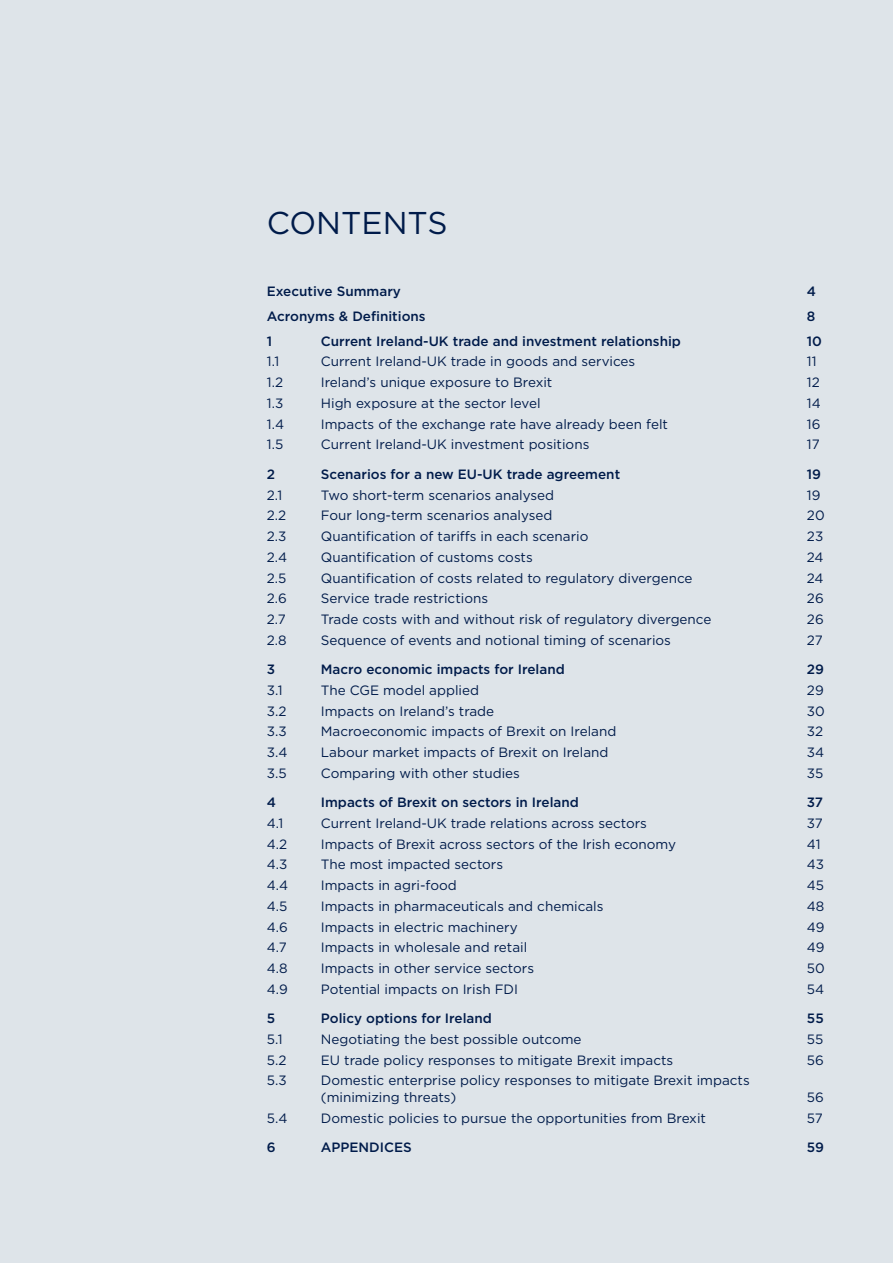
<style>
.page{position:relative;width:893px;height:1263px;background:#fff}
.page>*{position:absolute;margin:0;border:0;box-sizing:border-box;transform-origin:0 0}
.t1{font:31.5px "Gotham";color:#001b4a}
.t2{font:13.5px/16.5px "Gotham";color:#001b4a}
.t3{font:500 13.5px "Gotham";color:#001b4a}
</style>
<div class="page">
<div style="left:1px;top:0;width:892px;height:1263px;background:#dee4e9"></div>
<h1 class="t1" style="left:267px;top:206px;width:182px">CONTENTS</h1>
<p class="t3" style="left:267px;top:282px;width:136px">Executive Summary</p>
<p class="t3" style="left:807px;top:282px;width:11px">4</p>
<p class="t3" style="left:267px;top:307px;width:160px">Acronyms &amp; Definitions</p>
<p class="t3" style="left:807px;top:307px;width:10px">8</p>
<p class="t3" style="left:267px;top:332px;width:7px">1</p>
<p class="t3" style="left:321px;top:332px;width:362px">Current Ireland-UK trade and investment relationship</p>
<p class="t3" style="left:807px;top:332px;width:17px">10</p>
<p class="t2" style="left:267px;top:353px;width:14px">1.1</p>
<p class="t2" style="left:321px;top:353px;width:316px">Current Ireland-UK trade in goods and services</p>
<p class="t2" style="left:807px;top:353px;width:11px">11</p>
<p class="t2" style="left:267px;top:374px;width:18px">1.2</p>
<p class="t2" style="left:321px;top:374px;width:233px">Ireland’s unique exposure to Brexit</p>
<p class="t2" style="left:807px;top:374px;width:14px">12</p>
<p class="t2" style="left:267px;top:395px;width:18px">1.3</p>
<p class="t2" style="left:321px;top:395px;width:221px">High exposure at the sector level</p>
<p class="t2" style="left:807px;top:395px;width:15px">14</p>
<p class="t2" style="left:267px;top:415px;width:19px">1.4</p>
<p class="t2" style="left:321px;top:415px;width:349px">Impacts of the exchange rate have already been felt</p>
<p class="t2" style="left:807px;top:415px;width:15px">16</p>
<p class="t2" style="left:267px;top:436px;width:18px">1.5</p>
<p class="t2" style="left:321px;top:436px;width:270px">Current Ireland-UK investment positions</p>
<p class="t2" style="left:807px;top:436px;width:14px">17</p>
<p class="t3" style="left:267px;top:465px;width:10px">2</p>
<p class="t3" style="left:321px;top:465px;width:301px">Scenarios for a new EU-UK trade agreement</p>
<p class="t3" style="left:807px;top:465px;width:16px">19</p>
<p class="t2" style="left:267px;top:486px;width:17px">2.1</p>
<p class="t2" style="left:321px;top:486px;width:235px">Two short-term scenarios analysed</p>
<p class="t2" style="left:807px;top:486px;width:15px">19</p>
<p class="t2" style="left:267px;top:507px;width:21px">2.2</p>
<p class="t2" style="left:321px;top:507px;width:233px">Four long-term scenarios analysed</p>
<p class="t2" style="left:807px;top:507px;width:19px">20</p>
<p class="t2" style="left:267px;top:528px;width:21px">2.3</p>
<p class="t2" style="left:321px;top:528px;width:269px">Quantification of tariffs in each scenario</p>
<p class="t2" style="left:807px;top:528px;width:18px">23</p>
<p class="t2" style="left:267px;top:548px;width:22px">2.4</p>
<p class="t2" style="left:321px;top:548px;width:213px">Quantification of customs costs</p>
<p class="t2" style="left:807px;top:548px;width:18px">24</p>
<p class="t2" style="left:267px;top:569px;width:21px">2.5</p>
<p class="t2" style="left:321px;top:569px;width:373px">Quantification of costs related to regulatory divergence</p>
<p class="t2" style="left:807px;top:569px;width:18px">24</p>
<p class="t2" style="left:267px;top:590px;width:22px">2.6</p>
<p class="t2" style="left:321px;top:590px;width:169px">Service trade restrictions</p>
<p class="t2" style="left:807px;top:590px;width:18px">26</p>
<p class="t2" style="left:267px;top:611px;width:21px">2.7</p>
<p class="t2" style="left:321px;top:611px;width:392px">Trade costs with and without risk of regulatory divergence</p>
<p class="t2" style="left:807px;top:611px;width:18px">26</p>
<p class="t2" style="left:267px;top:631px;width:21px">2.8</p>
<p class="t2" style="left:321px;top:631px;width:352px">Sequence of events and notional timing of scenarios</p>
<p class="t2" style="left:807px;top:631px;width:17px">27</p>
<p class="t3" style="left:267px;top:660px;width:10px">3</p>
<p class="t3" style="left:321px;top:660px;width:245px">Macro economic impacts for Ireland</p>
<p class="t3" style="left:807px;top:660px;width:19px">29</p>
<p class="t2" style="left:267px;top:681px;width:17px">3.1</p>
<p class="t2" style="left:321px;top:681px;width:160px">The CGE model applied</p>
<p class="t2" style="left:807px;top:681px;width:18px">29</p>
<p class="t2" style="left:267px;top:702px;width:21px">3.2</p>
<p class="t2" style="left:321px;top:702px;width:175px">Impacts on Ireland’s trade</p>
<p class="t2" style="left:807px;top:702px;width:19px">30</p>
<p class="t2" style="left:267px;top:723px;width:21px">3.3</p>
<p class="t2" style="left:321px;top:723px;width:297px">Macroeconomic impacts of Brexit on Ireland</p>
<p class="t2" style="left:807px;top:723px;width:18px">32</p>
<p class="t2" style="left:267px;top:744px;width:22px">3.4</p>
<p class="t2" style="left:321px;top:744px;width:289px">Labour market impacts of Brexit on Ireland</p>
<p class="t2" style="left:807px;top:744px;width:19px">34</p>
<p class="t2" style="left:267px;top:764px;width:21px">3.5</p>
<p class="t2" style="left:321px;top:764px;width:201px">Comparing with other studies</p>
<p class="t2" style="left:807px;top:764px;width:18px">35</p>
<p class="t3" style="left:267px;top:793px;width:11px">4</p>
<p class="t3" style="left:321px;top:793px;width:260px">Impacts of Brexit on sectors in Ireland</p>
<p class="t3" style="left:807px;top:793px;width:18px">37</p>
<p class="t2" style="left:267px;top:814px;width:18px">4.1</p>
<p class="t2" style="left:321px;top:814px;width:328px">Current Ireland-UK trade relations across sectors</p>
<p class="t2" style="left:807px;top:814px;width:17px">37</p>
<p class="t2" style="left:267px;top:835px;width:22px">4.2</p>
<p class="t2" style="left:321px;top:835px;width:357px">Impacts of Brexit across sectors of the Irish economy</p>
<p class="t2" style="left:807px;top:835px;width:15px">41</p>
<p class="t2" style="left:267px;top:856px;width:22px">4.3</p>
<p class="t2" style="left:321px;top:856px;width:184px">The most impacted sectors</p>
<p class="t2" style="left:807px;top:856px;width:19px">43</p>
<p class="t2" style="left:267px;top:877px;width:23px">4.4</p>
<p class="t2" style="left:321px;top:877px;width:137px">Impacts in agri-food</p>
<p class="t2" style="left:807px;top:877px;width:19px">45</p>
<p class="t2" style="left:267px;top:897px;width:22px">4.5</p>
<p class="t2" style="left:321px;top:897px;width:284px">Impacts in pharmaceuticals and chemicals</p>
<p class="t2" style="left:807px;top:897px;width:19px">48</p>
<p class="t2" style="left:267px;top:918px;width:23px">4.6</p>
<p class="t2" style="left:321px;top:918px;width:198px">Impacts in electric machinery</p>
<p class="t2" style="left:807px;top:918px;width:19px">49</p>
<p class="t2" style="left:267px;top:939px;width:22px">4.7</p>
<p class="t2" style="left:321px;top:939px;width:208px">Impacts in wholesale and retail</p>
<p class="t2" style="left:807px;top:939px;width:19px">49</p>
<p class="t2" style="left:267px;top:960px;width:22px">4.8</p>
<p class="t2" style="left:321px;top:960px;width:215px">Impacts in other service sectors</p>
<p class="t2" style="left:807px;top:960px;width:19px">50</p>
<p class="t2" style="left:267px;top:980px;width:23px">4.9</p>
<p class="t2" style="left:321px;top:980px;width:199px">Potential impacts on Irish FDI</p>
<p class="t2" style="left:807px;top:980px;width:19px">54</p>
<p class="t3" style="left:267px;top:1009px;width:10px">5</p>
<p class="t3" style="left:321px;top:1009px;width:173px">Policy options for Ireland</p>
<p class="t3" style="left:807px;top:1009px;width:18px">55</p>
<p class="t2" style="left:267px;top:1030px;width:17px">5.1</p>
<p class="t2" style="left:321px;top:1030px;width:262px">Negotiating the best possible outcome</p>
<p class="t2" style="left:807px;top:1030px;width:18px">55</p>
<p class="t2" style="left:267px;top:1051px;width:21px">5.2</p>
<p class="t2" style="left:321px;top:1051px;width:354px">EU trade policy responses to mitigate Brexit impacts</p>
<p class="t2" style="left:807px;top:1051px;width:18px">56</p>
<p class="t2" style="left:267px;top:1072px;width:21px">5.3</p>
<p class="t2" style="left:321px;top:1072px;width:430px">Domestic enterprise policy responses to mitigate Brexit impacts (minimizing threats)</p>
<p class="t2" style="left:807px;top:1088px;width:18px">56</p>
<p class="t2" style="left:267px;top:1109px;width:22px">5.4</p>
<p class="t2" style="left:321px;top:1109px;width:387px">Domestic policies to pursue the opportunities from Brexit</p>
<p class="t2" style="left:807px;top:1109px;width:17px">57</p>
<p class="t3" style="left:267px;top:1138px;width:10px">6</p>
<p class="t3" style="left:321px;top:1138px;width:92px">APPENDICES</p>
<p class="t3" style="left:807px;top:1138px;width:19px">59</p>
</div>
